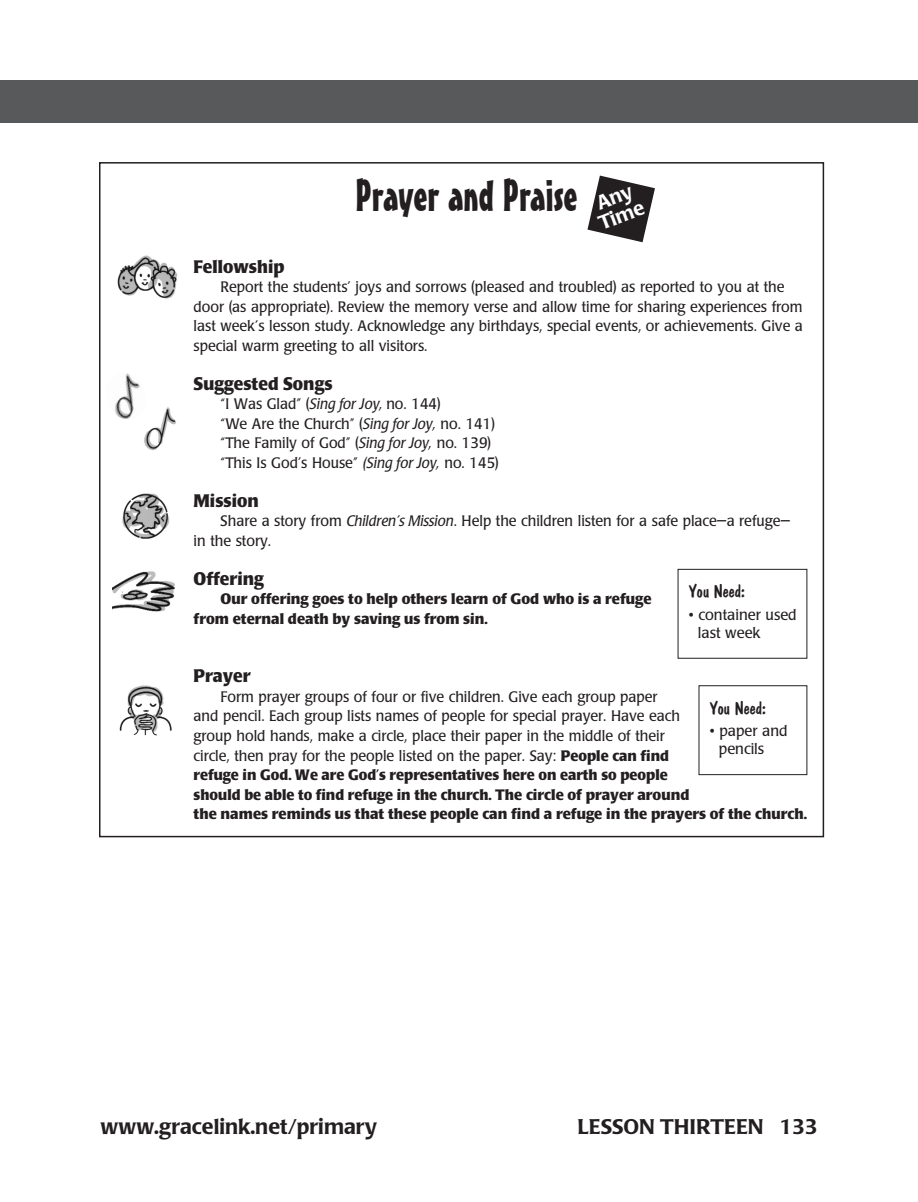
<style>
.page{position:relative;width:918px;height:1202px;background:#fff}
.page>*{position:absolute;margin:0;border:0;box-sizing:border-box;transform-origin:0 0}
.section_title{font:45px "Mister Earl BT";color:#231f20}
.t1{font:500 21px "Poppl Laudatio";color:#231f20}
.t2{font:500 19.65px/19.6px "Poppl Laudatio";color:#fff}
.subhead{font:700 18px "Poppl Laudatio";color:#231f20;scale:.95 1}
.You_Need_head{font:18px "Dom Casual D";color:#231f20}
.body{font:15px/19.5px "Poppl Laudatio";color:#231f20;scale:.95 1}
.body-2{font:700 15px/19.5px "Poppl Laudatio";color:#231f20}
.You_Need_items{font:15px/18px "Poppl Laudatio";color:#231f20}
.s1{font-style:italic}
.s2{font-weight:700}
</style>
<div class="page">
<div style="left:0;top:80px;width:27px;height:43px;background:#58595b"></div>
<img style="left:117px;top:255px;width:61px;height:44px">
<img style="left:115px;top:373px;width:25px;height:46px">
<img style="left:122px;top:493px;width:47px;height:46px">
<img style="left:112px;top:571px;width:63px;height:41px">
<img style="left:119px;top:685px;width:53px;height:51px">
<img style="left:141px;top:405px;width:37px;height:47px;border-radius:19px">
<div style="left:27px;top:80px;width:891px;height:43px;background:#58595b"></div>
<svg style="left:587px;top:176px;width:68px;height:66px"></svg>
<div style="left:678px;top:569px;width:129px;height:89px;border:1px solid #231f20"></div>
<div style="left:699px;top:685px;width:108px;height:90px;border:1px solid #231f20"></div>
<p class="section_title" style="left:356px;top:168px;width:224px">Prayer and Praise</p>
<p class="t2" style="left:589px;top:197px;width:49px;rotate:-21deg">Any<br>Time</p>
<p class="subhead" style="left:194px;top:256px;width:97px">Fellowship</p>
<p class="body" style="left:194px;top:278px;width:643px;text-indent:27px">Report the students’ joys and sorrows (pleased and troubled) as reported to you at the door (as appropriate). Review the memory verse and allow time for sharing experiences from last week’s lesson study. Acknowledge any birthdays, special events, or achievements. Give a special warm greeting to all visitors.</p>
<p class="subhead" style="left:194px;top:373px;width:148px">Suggested Songs</p>
<p class="body" style="left:221px;top:395px;width:233px">“I Was Glad” (<span class="s1">Sing for Joy,</span> no. 144)</p>
<p class="body" style="left:221px;top:414px;width:290px">“We Are the Church” (<span class="s1">Sing for Joy,</span> no. 141)</p>
<p class="body" style="left:221px;top:434px;width:286px">“The Family of God” (<span class="s1">Sing for Joy,</span> no. 139)</p>
<p class="body" style="left:221px;top:453px;width:294px">“This Is God’s House” <span class="s1">(Sing for Joy,</span> no. 145)</p>
<p class="subhead" style="left:194px;top:490px;width:70px">Mission</p>
<p class="body" style="left:194px;top:512px;width:630px;text-indent:27px">Share a story from <span class="s1">Children’s Mission</span>. Help the children listen for a safe place—a refuge— in the story.</p>
<p class="subhead" style="left:194px;top:568px;width:75px">Offering</p>
<p class="body-2" style="left:194px;top:590px;width:460px;text-indent:27px">Our offering goes to help others learn of God who is a refuge from eternal death by saving us from sin.</p>
<p class="You_Need_head" style="left:689px;top:581px;width:58px">You Need:</p>
<p class="You_Need_items" style="left:698px;top:606px;width:100px;text-indent:-9px">• container used last week</p>
<p class="subhead" style="left:194px;top:666px;width:61px">Prayer</p>
<p class="body" style="left:194px;top:687px;width:647px;text-indent:27px">Form prayer groups of four or five children. Give each group paper<br>and pencil. Each group lists names of people for special prayer. Have each<br>group hold hands, make a circle, place their paper in the middle of their<br>circle, then pray for the people listed on the paper. Say: <span class="s2">People can find<br>refuge in God. We are God’s representatives here on earth so people<br>should be able to find refuge in the church. The circle of prayer around<br>the names reminds us that these people can find a refuge in the prayers of the church.</span></p>
<p class="You_Need_head" style="left:710px;top:697px;width:58px">You Need:</p>
<p class="You_Need_items" style="left:719px;top:722px;width:70px;text-indent:-9px">• paper and pencils</p>
<p class="t1" style="left:100px;top:1115px;width:278px">www.gracelink.net/primary</p>
<p class="t1" style="left:578px;top:1115px;width:241px">LESSON THIRTEEN 133</p>
</div>
